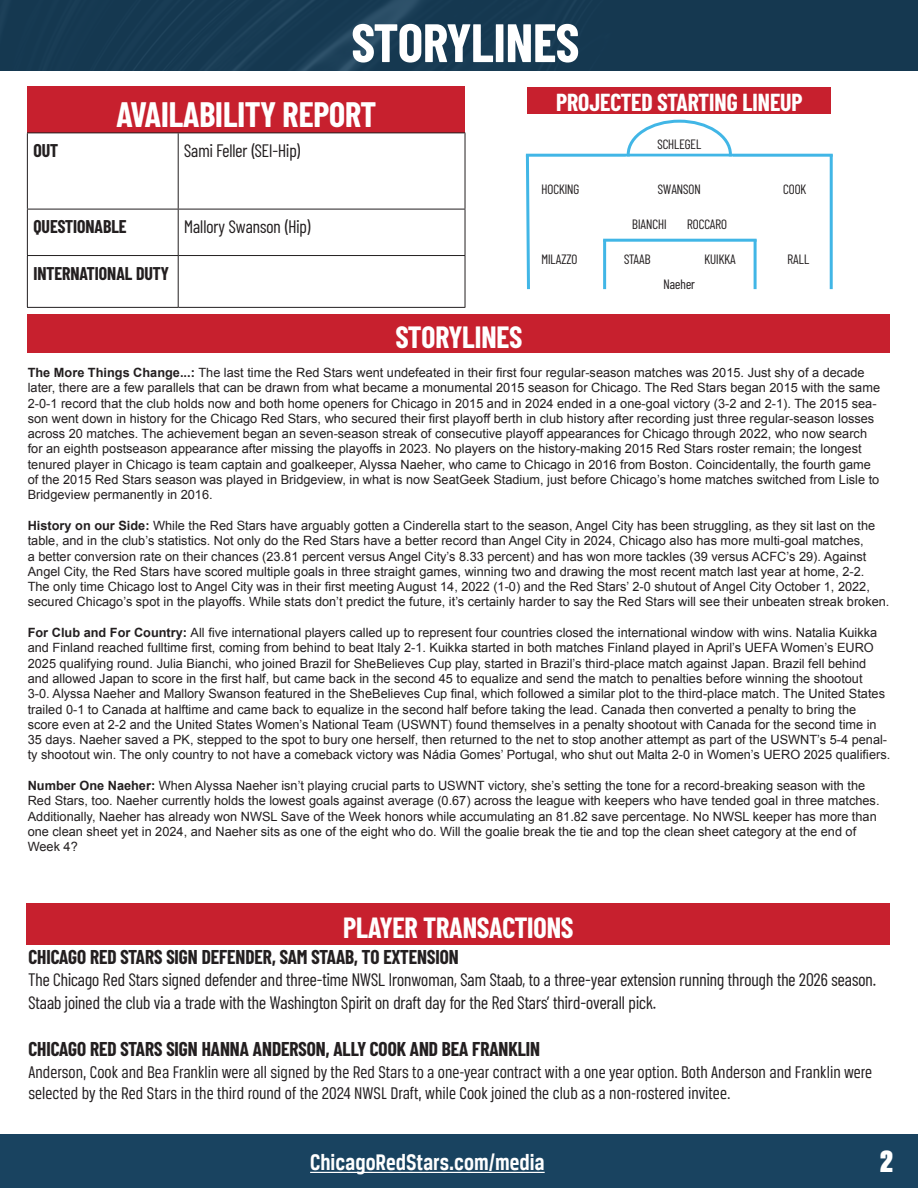
<style>
.page{position:relative;width:918px;height:1188px;background:#fff}
.page>*{position:absolute;margin:0;border:0;box-sizing:border-box;transform-origin:0 0}
.t1{font:700 54px "Barlow Condensed";color:#fff}
.t2{font:700 34.5px "Barlow Condensed";color:#fff}
.t3{font:700 30px "Barlow Condensed";color:#fff}
.t4{font:700 28.5px "Barlow Condensed";color:#fff}
.t5{font:700 24px "Breuer Condensed";color:#fff}
.t6{font:700 24px "Barlow Condensed";color:#fff}
.t7{font:700 22.5px "Tusker Grotesk 6700";color:#fff}
.t8{font:700 19.5px "Barlow Condensed";color:#231f20}
.t9{font:18px/23.4px "Barlow Condensed";color:#231f20}
.t10{font:18px/21.6px "Breuer Condensed";color:#231f20}
.t11{font:700 18px "Barlow Condensed";color:#231f20}
.t12{font:13.5px "Barlow Condensed";color:#231f20}
.t13{font:12.75px/15.3px "Arial";color:#231f20}
.s1{font-weight:700}
</style>
<div class="page">
<div style="left:27px;top:86px;width:438px;height:47px;background:#c7202e"></div>
<hr style="left:27px;top:133px;width:151px;height:1px;background:#231f20">
<hr style="left:27px;top:133px;width:1px;height:76px;background:#231f20">
<hr style="left:178px;top:133px;width:287px;height:1px;background:#231f20">
<hr style="left:178px;top:133px;width:1px;height:76px;background:#231f20">
<hr style="left:465px;top:133px;width:1px;height:76px;background:#231f20">
<hr style="left:27px;top:209px;width:151px;height:1px;background:#231f20">
<hr style="left:27px;top:209px;width:1px;height:46px;background:#231f20">
<hr style="left:178px;top:209px;width:287px;height:1px;background:#231f20">
<hr style="left:178px;top:209px;width:1px;height:46px;background:#231f20">
<hr style="left:465px;top:209px;width:1px;height:46px;background:#231f20">
<hr style="left:27px;top:255px;width:151px;height:1px;background:#231f20">
<hr style="left:27px;top:256px;width:1px;height:51px;background:#231f20">
<hr style="left:178px;top:255px;width:287px;height:1px;background:#231f20">
<hr style="left:178px;top:256px;width:1px;height:51px;background:#231f20">
<hr style="left:465px;top:256px;width:1px;height:51px;background:#231f20">
<hr style="left:27px;top:307px;width:151px;height:1px;background:#231f20">
<hr style="left:178px;top:307px;width:287px;height:1px;background:#231f20">
<svg style="left:525px;top:153px;width:7px;height:137px"></svg>
<hr style="left:526px;top:154px;width:307px;height:3px;background:#41b6e6">
<hr style="left:830px;top:154px;width:3px;height:135px;background:#41b6e6">
<hr style="left:603px;top:239px;width:154px;height:3px;background:#41b6e6">
<hr style="left:754px;top:239px;width:3px;height:50px;background:#41b6e6">
<hr style="left:603px;top:240px;width:3px;height:49px;background:#41b6e6">
<div style="left:627px;top:120px;width:105px;height:69px;border:3px solid #41b6e6;border-radius:50%"></div>
<div style="left:626px;top:157px;width:107px;height:32px;background:#fff"></div>
<div style="left:527px;top:87px;width:304px;height:27px;background:#c7202e"></div>
<div style="left:28px;top:314px;width:862px;height:38px;background:#c7202e"></div>
<div style="left:26px;top:903px;width:864px;height:41px;background:#c7202e"></div>
<div style="left:0;top:1134px;width:855px;height:54px;background:#194360"></div>
<hr style="left:310px;top:1172px;width:235px;height:1px;background:#fff">
<div style="left:855px;top:1134px;width:63px;height:54px;background:#194360"></div>
<div style="left:0;top:0;width:918px;height:70px;background:#153850"></div>
<p class="t1" style="left:352px;top:4px;width:229px">STORYLINES</p>
<p class="t2" style="left:116px;top:90px;width:261px">AVAILABILITY REPORT</p>
<p class="t11" style="left:33px;top:138px;width:26px">OUT</p>
<p class="t9" style="left:184px;top:137px;width:118px">Sami Feller (SEI-Hip)</p>
<p class="t11" style="left:33px;top:214px;width:95px">QUESTIONABLE</p>
<p class="t9" style="left:184px;top:214px;width:128px">Mallory Swanson (Hip)</p>
<p class="t11" style="left:33px;top:260px;width:137px">INTERNATIONAL DUTY</p>
<p class="t3" style="left:396px;top:316px;width:128px">STORYLINES</p>
<p class="t6" style="left:556px;top:85px;width:248px">PROJECTED STARTING LINEUP</p>
<p class="t12" style="left:657px;top:135px;width:45px">SCHLEGEL</p>
<p class="t12" style="left:542px;top:180px;width:39px">HOCKING</p>
<p class="t12" style="left:658px;top:180px;width:44px">SWANSON</p>
<p class="t12" style="left:783px;top:180px;width:25px">COOK</p>
<p class="t12" style="left:632px;top:214px;width:36px">BIANCHI</p>
<p class="t12" style="left:687px;top:214px;width:42px">ROCCARO</p>
<p class="t12" style="left:541px;top:250px;width:38px">MILAZZO</p>
<p class="t12" style="left:624px;top:249px;width:28px">STAAB</p>
<p class="t12" style="left:704px;top:249px;width:33px">KUIKKA</p>
<p class="t12" style="left:788px;top:249px;width:23px">RALL</p>
<p class="t12" style="left:664px;top:274px;width:33px">Naeher</p>
<p class="t13" style="left:28px;top:365px;width:854px"><span class="s1">The More Things Change...:</span> The last time the Red Stars went undefeated in their first four regular-season matches was 2015. Just shy of a decade later, there are a few parallels that can be drawn from what became a monumental 2015 season for Chicago. The Red Stars began 2015 with the same 2-0-1 record that the club holds now and both home openers for Chicago in 2015 and in 2024 ended in a one-goal victory (3-2 and 2-1). The 2015 sea&shy;son went down in history for the Chicago Red Stars, who secured their first playoff berth in club history after recording just three regular-season losses across 20 matches. The achievement began an seven-season streak of consecutive playoff appearances for Chicago through 2022, who now search for an eighth postseason appearance after missing the playoffs in 2023. No players on the history-making 2015 Red Stars roster remain; the longest tenured player in Chicago is team captain and goalkeeper, Alyssa Naeher, who came to Chicago in 2016 from Boston. Coincidentally, the fourth game of the 2015 Red Stars season was played in Bridgeview, in what is now SeatGeek Stadium, just before Chicago’s home matches switched from Lisle to Bridgeview permanently in 2016.</p>
<p class="t13" style="left:28px;top:518px;width:863px"><span class="s1">History on our Side:</span> While the Red Stars have arguably gotten a Cinderella start to the season, Angel City has been struggling, as they sit last on the table, and in the club’s statistics. Not only do the Red Stars have a better record than Angel City in 2024, Chicago also has more multi-goal matches,<br>a better conversion rate on their chances (23.81 percent versus Angel City’s 8.33 percent) and has won more tackles (39 versus ACFC’s 29). Against Angel City, the Red Stars have scored multiple goals in three straight games, winning two and drawing the most recent match last year at home, 2-2.<br>The only time Chicago lost to Angel City was in their first meeting August 14, 2022 (1-0) and the Red Stars’ 2-0 shutout of Angel City October 1, 2022, secured Chicago’s spot in the playoffs. While stats don’t predict the future, it’s certainly harder to say the Red Stars will see their unbeaten streak broken.</p>
<p class="t13" style="left:28px;top:625px;width:864px"><span class="s1">For Club and For Country:</span> All five international players called up to represent four countries closed the international window with wins. Natalia Kuikka and Finland reached fulltime first, coming from behind to beat Italy 2-1. Kuikka started in both matches Finland played in April’s UEFA Women’s EURO 2025 qualifying round. Julia Bianchi, who joined Brazil for SheBelieves Cup play, started in Brazil’s third-place match against Japan. Brazil fell behind and allowed Japan to score in the first half, but came back in the second 45 to equalize and send the match to penalties before winning the shootout<br>3-0. Alyssa Naeher and Mallory Swanson featured in the SheBelieves Cup final, which followed a similar plot to the third-place match. The United States trailed 0-1 to Canada at halftime and came back to equalize in the second half before taking the lead. Canada then converted a penalty to bring the score even at 2-2 and the United States Women’s National Team (USWNT) found themselves in a penalty shootout with Canada for the second time in 35 days. Naeher saved a PK, stepped to the spot to bury one herself, then returned to the net to stop another attempt as part of the USWNT’s 5-4 penal&shy;ty shootout win. The only country to not have a comeback victory was Nádia Gomes’ Portugal, who shut out Malta 2-0 in Women’s UERO 2025 qualifiers.</p>
<p class="t13" style="left:28px;top:778px;width:853px"><span class="s1">Number One Naeher:</span> When Alyssa Naeher isn’t playing crucial parts to USWNT victory, she’s setting the tone for a record-breaking season with the Red Stars, too. Naeher currently holds the lowest goals against average (0.67) across the league with keepers who have tended goal in three matches.<br>Additionally, Naeher has already won NWSL Save of the Week honors while accumulating an 81.82 save percentage. No NWSL keeper has more than one clean sheet yet in 2024, and Naeher sits as one of the eight who do. Will the goalie break the tie and top the clean sheet category at the end of Week 4?</p>
<p class="t4" style="left:343px;top:907px;width:232px">PLAYER TRANSACTIONS</p>
<p class="t8" style="left:28px;top:943px;width:432px">CHICAGO RED STARS SIGN DEFENDER, SAM STAAB, TO EXTENSION</p>
<p class="t9" style="left:28px;top:966px;width:849px">The Chicago Red Stars signed defender and three-time NWSL Ironwoman, Sam Staab, to a three-year extension running through the 2026 season.<br>Staab joined the club via a trade with the Washington Spirit on draft day for the Red Stars’ third-overall pick.</p>
<p class="t8" style="left:28px;top:1035px;width:513px">CHICAGO RED STARS SIGN HANNA ANDERSON, ALLY COOK AND BEA FRANKLIN</p>
<p class="t10" style="left:28px;top:1061px;width:845px">Anderson, Cook and Bea Franklin were all signed by the Red Stars to a one-year contract with a one year option. Both Anderson and Franklin were selected by the Red Stars in the third round of the 2024 NWSL Draft, while Cook joined the club as a non-rostered invitee.</p>
<p class="t5" style="left:310px;top:1149px;width:236px">ChicagoRedStars.com/media</p>
<p class="t7" style="left:880px;top:1148px;width:14px">2</p>
</div>
